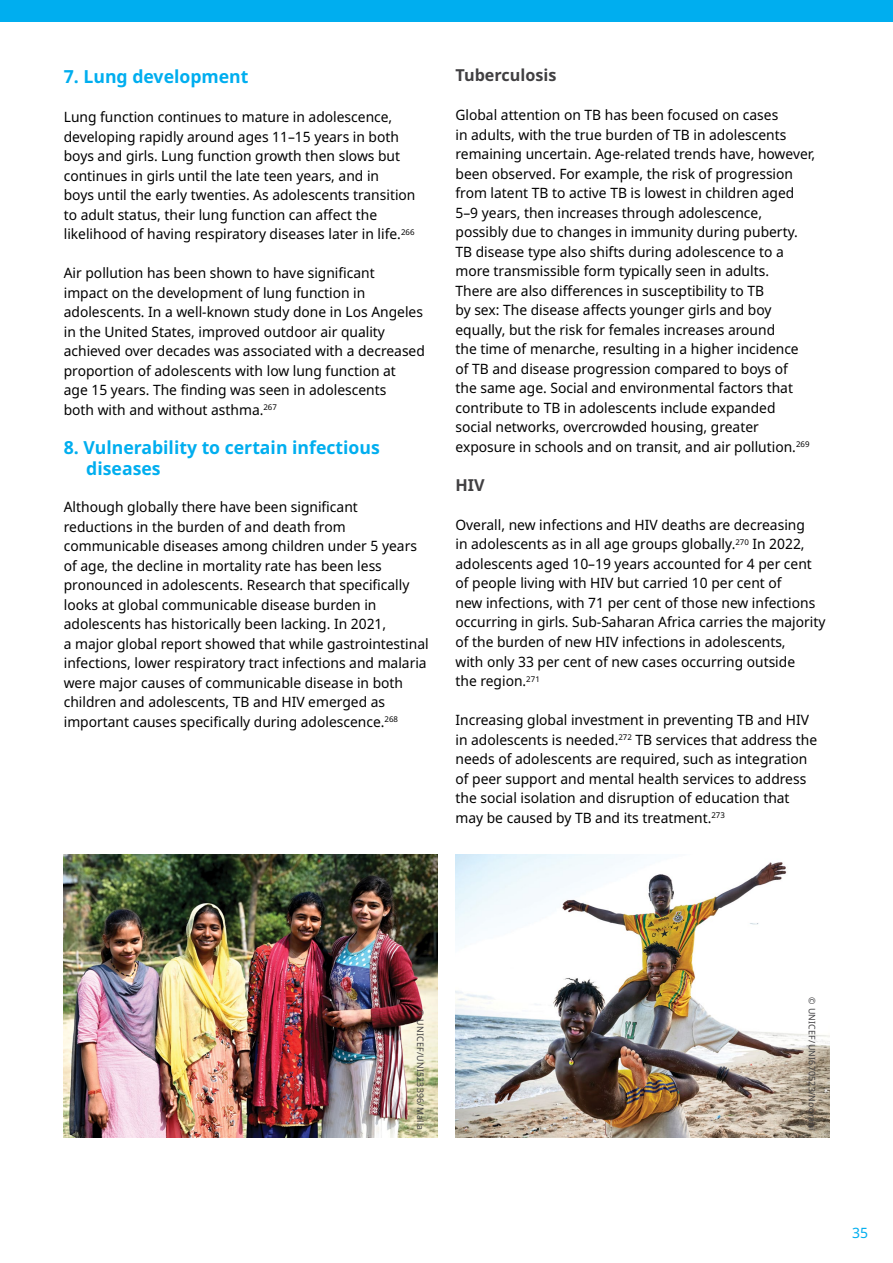
<style>
.page{position:relative;width:893px;height:1263px;background:#fff}
.page>*{position:absolute;margin:0;border:0;box-sizing:border-box;transform-origin:0 0}
.t1{font:700 18px/21px "Noto Sans";color:#00aeef}
.t2{font:700 16.5px "Noto Sans";color:#414042}
.t3{font:14.25px/19.5px "Noto Sans";color:#000}
.t4{font:14.25px "Noto Sans";color:#00aeef}
.t5{font:9px "Noto Sans";letter-spacing:.025em;color:#414042}
</style>
<div class="page">
<img style="left:455px;top:855px;width:374px;height:282px">
<img style="left:64px;top:855px;width:373px;height:282px">
<div style="left:0;top:0;width:893px;height:21px;background:#00aeef"></div>
<p class="t1" style="left:64px;top:66px;width:186px">7. Lung development</p>
<p class="t3" style="left:64px;top:107px;width:353px">Lung function continues to mature in adolescence, developing rapidly around ages 11–15 years in both boys and girls. Lung function growth then slows but continues in girls until the late teen years, and in<br>boys until the early twenties. As adolescents transition to adult status, their lung function can affect the likelihood of having respiratory diseases later in life.<sup>266</sup></p>
<p class="t3" style="left:64px;top:263px;width:363px">Air pollution has been shown to have significant<br>impact on the development of lung function in adolescents. In a well-known study done in Los Angeles in the United States, improved outdoor air quality achieved over decades was associated with a decreased proportion of adolescents with low lung function at<br>age 15 years. The finding was seen in adolescents<br>both with and without asthma.<sup>267</sup></p>
<p class="t1" style="left:86px;top:437px;width:295px;text-indent:-23px">8. Vulnerability to certain infectious diseases</p>
<p class="t3" style="left:64px;top:497px;width:366px">Although globally there have been significant reductions in the burden of and death from communicable diseases among children under 5 years of age, the decline in mortality rate has been less pronounced in adolescents. Research that specifically looks at global communicable disease burden in adolescents has historically been lacking. In 2021,<br>a major global report showed that while gastrointestinal infections, lower respiratory tract infections and malaria were major causes of communicable disease in both children and adolescents, TB and HIV emerged as important causes specifically during adolescence.<sup>268</sup></p>
<p class="t2" style="left:455px;top:64px;width:102px">Tuberculosis</p>
<p class="t3" style="left:455px;top:106px;width:361px">Global attention on TB has been focused on cases<br>in adults, with the true burden of TB in adolescents remaining uncertain. Age-related trends have, however, been observed. For example, the risk of progression from latent TB to active TB is lowest in children aged 5–9 years, then increases through adolescence, possibly due to changes in immunity during puberty.<br>TB disease type also shifts during adolescence to a more transmissible form typically seen in adults.<br>There are also differences in susceptibility to TB<br>by sex: The disease affects younger girls and boy equally, but the risk for females increases around<br>the time of menarche, resulting in a higher incidence of TB and disease progression compared to boys of<br>the same age. Social and environmental factors that contribute to TB in adolescents include expanded social networks, overcrowded housing, greater exposure in schools and on transit, and air pollution.<sup>269</sup></p>
<p class="t2" style="left:455px;top:473px;width:31px">HIV</p>
<p class="t3" style="left:455px;top:515px;width:371px">Overall, new infections and HIV deaths are decreasing<br>in adolescents as in all age groups globally.<sup>270</sup> In 2022, adolescents aged 10–19 years accounted for 4 per cent of people living with HIV but carried 10 per cent of<br>new infections, with 71 per cent of those new infections occurring in girls. Sub-Saharan Africa carries the majority of the burden of new HIV infections in adolescents,<br>with only 33 per cent of new cases occurring outside<br>the region.<sup>271</sup></p>
<p class="t3" style="left:455px;top:710px;width:363px">Increasing global investment in preventing TB and HIV in adolescents is needed.<sup>272</sup> TB services that address the needs of adolescents are required, such as integration of peer support and mental health services to address the social isolation and disruption of education that may be caused by TB and its treatment.<sup>273</sup></p>
<p class="t5" style="left:427px;top:1009px;width:123px;rotate:90deg">© UNICEF/UNI523396/Malla</p>
<p class="t5" style="left:818px;top:997px;width:134px;rotate:90deg">© UNICEF/UNI670523/Noorani</p>
<p class="t4" style="left:852px;top:1223px;width:17px">35</p>
</div>
